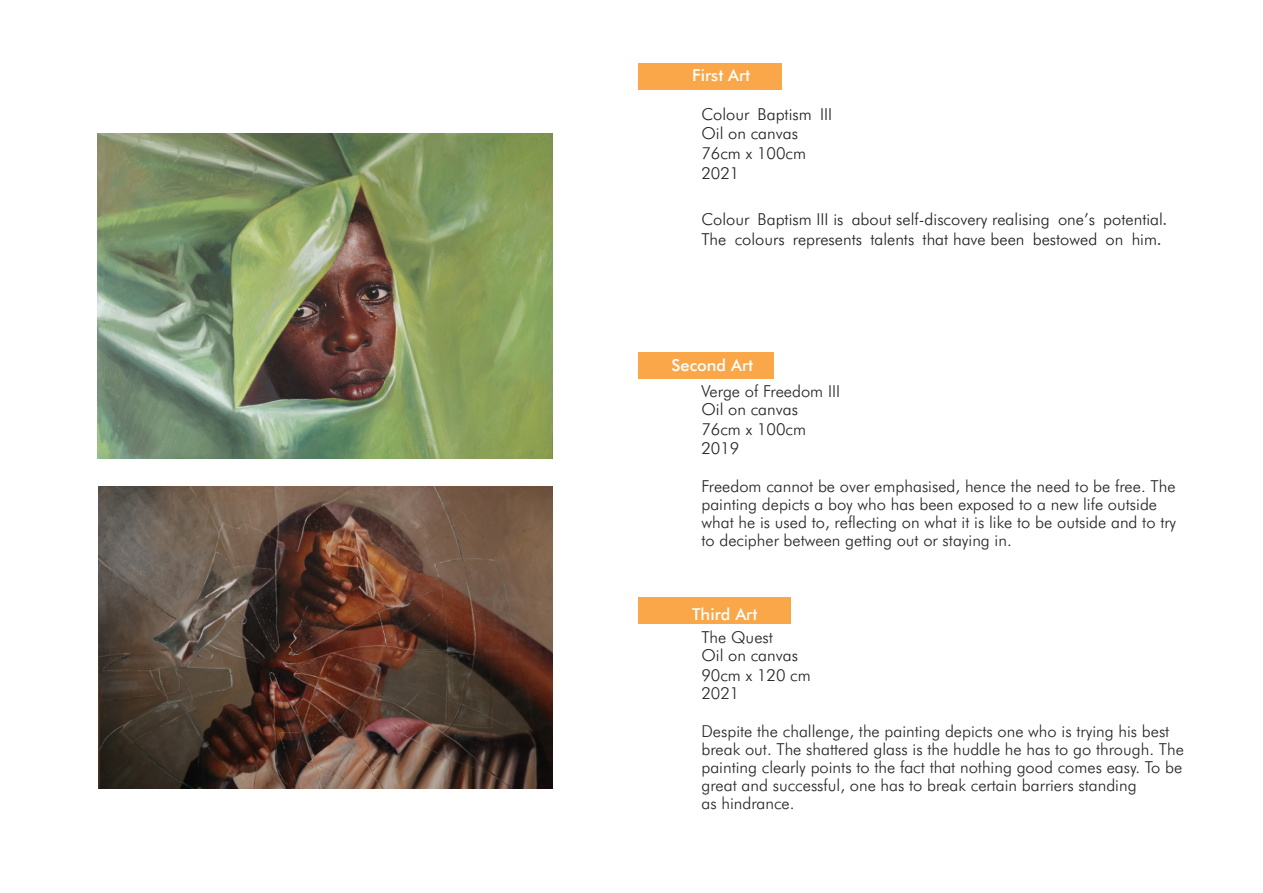
<style>
.page{position:relative;width:1263px;height:893px;background:#fff}
.page>*{position:absolute;margin:0;border:0;box-sizing:border-box;transform-origin:0 0}
.t1{font:300 16.5px/18px "Futura BT";color:#252525}
.t2{font:300 16.5px/19.8px "Futura BT";color:#231f20}
.t3{font:500 16.5px "Futura BT";color:#fff}
.s1{font-family:"Sim Sun";font-weight:400}
</style>
<div class="page">
<div style="left:638px;top:63px;width:144px;height:27px;background:#faa74a"></div>
<div style="left:638px;top:352px;width:136px;height:27px;background:#faa74a"></div>
<div style="left:638px;top:597px;width:152px;height:27px;background:#faa74a"></div>
<img style="left:98px;top:134px;width:455px;height:325px">
<img style="left:99px;top:486px;width:454px;height:303px">
<p class="t3" style="left:692px;top:68px;width:60px">First Art</p>
<p class="t2" style="left:701px;top:105px;width:132px">Colour Baptism III<br>Oil on canvas<br>76cm x 100cm<br>2021</p>
<p class="t2" style="left:701px;top:211px;width:471px">Colour Baptism III is about self-discovery realising one’s potential<span class="s1">.<br></span>The colours represents talents that have been bestowed on him<span class="s1">.</span></p>
<p class="t3" style="left:671px;top:358px;width:83px">Second Art</p>
<p class="t1" style="left:701px;top:383px;width:140px">Verge of Freedom III</p>
<p class="t2" style="left:701px;top:401px;width:106px">Oil on canvas<br>76cm x 100cm<br>2019</p>
<p class="t1" style="left:701px;top:479px;width:476px">Freedom cannot be over emphasised, hence the need to be free. The painting depicts a boy who has been exposed to a new life outside what he is used to, reflecting on what it is like to be outside and to try to decipher between getting out or staying in.</p>
<p class="t3" style="left:692px;top:607px;width:67px">Third Art</p>
<p class="t1" style="left:701px;top:630px;width:73px">The Quest</p>
<p class="t2" style="left:701px;top:647px;width:111px">Oil on canvas<br>90cm x 120 cm</p>
<p class="t1" style="left:701px;top:686px;width:40px">2021</p>
<p class="t1" style="left:701px;top:724px;width:484px">Despite the challenge, the painting depicts one who is trying his best break out. The shattered glass is the huddle he has to go through. The painting clearly points to the fact that nothing good comes easy. To be great and successful, one has to break certain barriers standing<br>as hindrance.</p>
</div>
